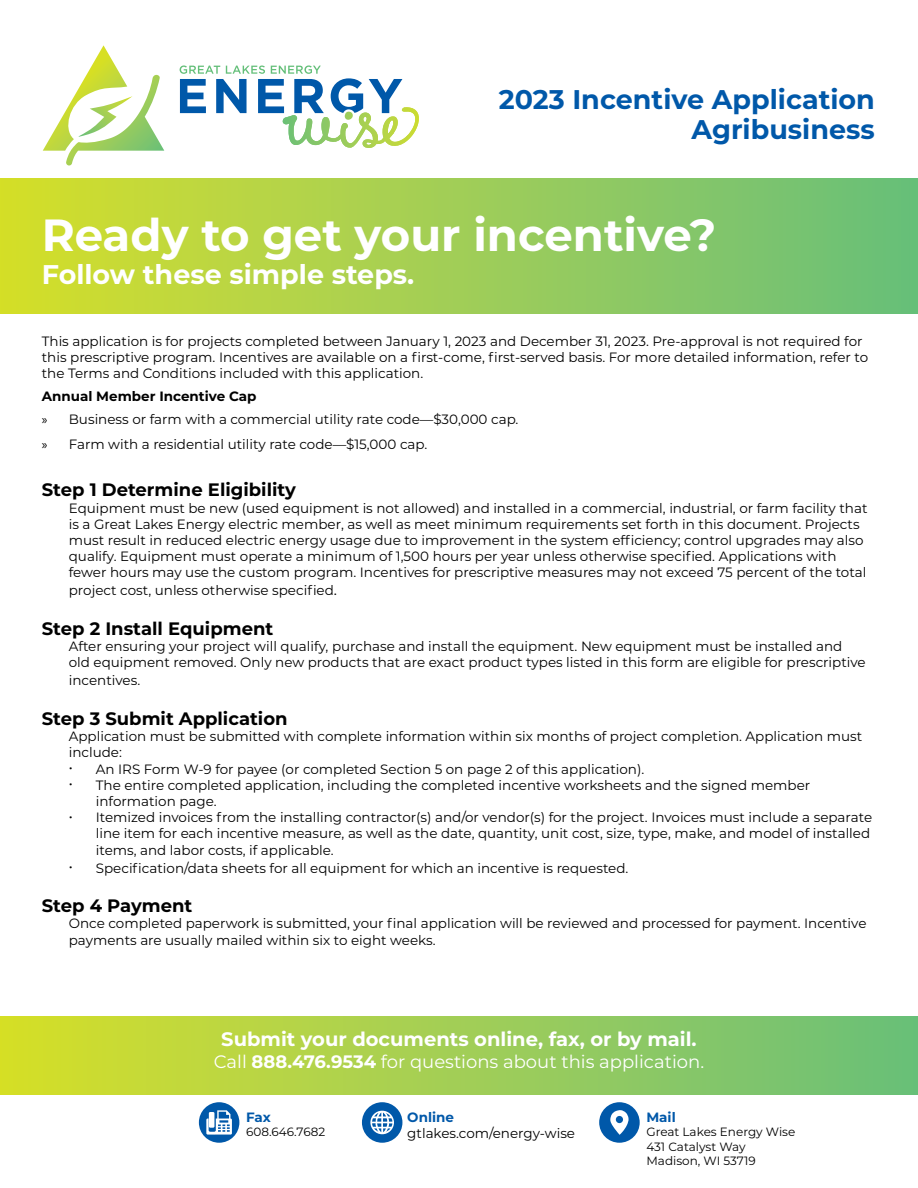
<style>
.page{position:relative;width:918px;height:1188px;background:#fff}
.page>*{position:absolute;margin:0;border:0;box-sizing:border-box;transform-origin:0 0}
.t1{font:700 45px "Montserrat";color:#fff}
.t2{font:700 27px/30px "Montserrat";color:#0058a9;text-align:right}
.t3{font:700 27px "Montserrat";color:#fff}
.t4{font:700 19.5px "Montserrat";color:#fff}
.t5{font:700 18px "Montserrat";color:#000}
.t6{font:18px "Montserrat";color:#fff}
.t7{font:13.5px/16.2px "Montserrat";color:#000}
.t8{font:700 13.5px "Montserrat";color:#0058a9}
.t9{font:12px/14.4px "Montserrat";color:#000}
.s1{font-weight:700}
.s2{font-family:"Myriad Pro"}
.s3{font-size:15px}
</style>
<div class="page">
<div style="left:0;top:178px;width:918px;height:135px;background:linear-gradient(to right,#d6de2d,#69be7d)"></div>
<svg style="left:43px;top:45px;width:121px;height:121px"></svg>
<svg style="left:180px;top:65px;width:239px;height:83px"></svg>
<div style="left:0;top:1016px;width:918px;height:79px;background:linear-gradient(to right,#d7de2b,#6bbf7c)"></div>
<div style="left:599px;top:1102px;width:41px;height:41px;background:#0058a9;border-radius:50%"></div>
<svg style="left:610px;top:1110px;width:19px;height:25px"></svg>
<div style="left:362px;top:1102px;width:40px;height:41px;background:#0058a9;border-radius:50%"></div>
<svg style="left:370px;top:1111px;width:24px;height:23px"></svg>
<div style="left:199px;top:1102px;width:40px;height:41px;background:#0058a9;border-radius:50%"></div>
<svg style="left:206px;top:1110px;width:26px;height:25px"></svg>
<h2 class="t2" style="left:499px;top:84px;width:378px">2023 Incentive Application<br>Agribusiness</h2>
<h1 class="t1" style="left:42px;top:203px;width:676px">Ready to get your incentive?</h1>
<h2 class="t3" style="left:42px;top:255px;width:374px">Follow these simple steps.</h2>
<p class="t7" style="left:42px;top:332px;width:828px">This application is for projects completed between January 1, 2023 and December 31, 2023. Pre-approval is not required for this prescriptive program. Incentives are available on a first-come, first-served basis. For more detailed information, refer to the Terms and Conditions included with this application.</p>
<p class="t7" style="left:42px;top:384px;width:478px;line-height:23px"><span class="s1">Annual Member Incentive Cap<br></span><span class="s2">»</span> Business or farm with a commercial utility rate code—$30,000 cap.</p>
<p class="t7" style="left:42px;top:435px;width:387px"><span class="s2">»</span> Farm with a residential utility rate code—$15,000 cap.</p>
<h3 class="t5" style="left:42px;top:477px;width:256px">Step 1 Determine Eligibility</h3>
<p class="t7" style="left:69px;top:499px;width:800px">Equipment must be new (used equipment is not allowed) and installed in a commercial, industrial, or farm facility that is a Great Lakes Energy electric member, as well as meet minimum requirements set forth in this document. Projects must result in reduced electric energy usage due to improvement in the system efficiency; control upgrades may also qualify. Equipment must operate a minimum of 1,500 hours per year unless otherwise specified. Applications with fewer hours may use the custom program. Incentives for prescriptive measures may not exceed 75 percent of the total</p>
<p class="t7" style="left:69px;top:582px;width:270px">project cost, unless otherwise specified<span class="s3">.</span></p>
<h3 class="t5" style="left:42px;top:616px;width:233px">Step 2 Install Equipment</h3>
<p class="t7" style="left:69px;top:638px;width:798px">After ensuring your project will qualify, purchase and install the equipment. New equipment must be installed and old equipment removed. Only new products that are exact product types listed in this form are eligible for prescriptive</p>
<p class="t7" style="left:69px;top:672px;width:73px">incentives.</p>
<h3 class="t5" style="left:42px;top:706px;width:247px">Step 3 Submit Application</h3>
<p class="t7" style="left:69px;top:728px;width:795px">Application must be submitted with complete information within six months of project completion. Application must include:</p>
<p class="t7" style="left:69px;top:760px;width:577px">• An IRS Form W-9 for payee (or completed Section 5 on page 2 of this application).</p>
<p class="t7" style="left:96px;top:777px;width:716px;text-indent:-27px">• The entire completed application, including the completed incentive worksheets and the signed member information page.</p>
<p class="t7" style="left:96px;top:809px;width:778px;text-indent:-27px">• Itemized invoices from the installing contractor(s) and/or vendor(s) for the project. Invoices must include a separate line item for each incentive measure, as well as the date, quantity, unit cost, size, type, make, and model of installed items, and labor costs, if applicable.</p>
<p class="t7" style="left:69px;top:859px;width:561px">• Specification/data sheets for all equipment for which an incentive is requested.</p>
<h3 class="t5" style="left:42px;top:893px;width:152px">Step 4 Payment</h3>
<p class="t7" style="left:69px;top:915px;width:799px">Once completed paperwork is submitted, your final application will be reviewed and processed for payment. Incentive payments are usually mailed within six to eight weeks.</p>
<h3 class="t4" style="left:221px;top:1025px;width:477px">Submit your documents online, fax, or by mail.</h3>
<h3 class="t6" style="left:214px;top:1049px;width:492px">Call <span class="s1">888.476.9534</span> for questions about this application.</h3>
<p class="t8" style="left:246px;top:1108px;width:26px">Fax</p>
<p class="t9" style="left:246px;top:1125px;width:81px">608.646.7682</p>
<p class="t8" style="left:407px;top:1108px;width:48px">Online</p>
<p class="t7" style="left:407px;top:1125px;width:169px">gtlakes.com/energy-wise</p>
<p class="t8" style="left:646px;top:1108px;width:31px">Mail</p>
<p class="t9" style="left:646px;top:1125px;width:150px">Great Lakes Energy Wise<br>431 Catalyst Way<br>Madison, WI 53719</p>
</div>
